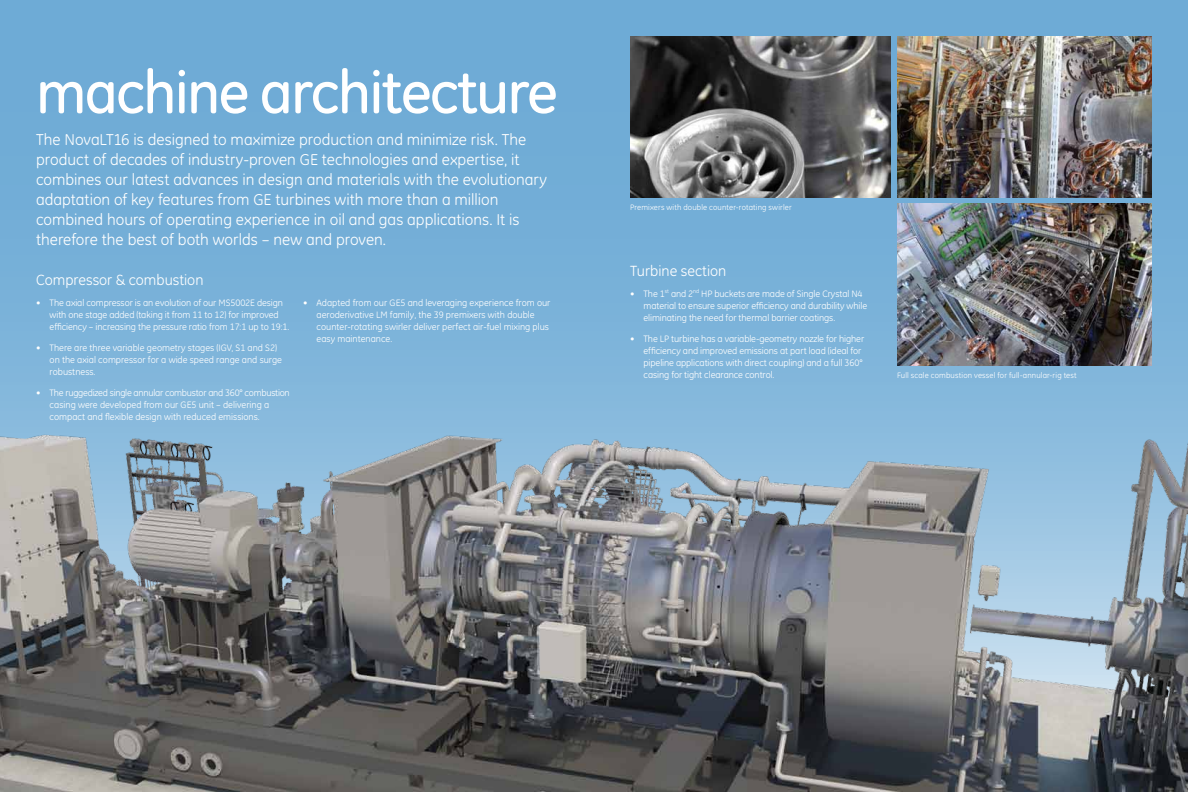
<style>
.page{position:relative;width:1188px;height:792px;background:#fff}
.page>*{position:absolute;margin:0;border:0;box-sizing:border-box;transform-origin:0 0}
.t1{font:500 60px "GE Inspira";letter-spacing:-.03em;color:#fff}
.t2{font:16px/20px "GE Inspira";color:#fff}
.t3{font:15px "GE Inspira";color:#fff}
.t4{font:9.5px/12px "GE Inspira";letter-spacing:-.01em;color:#fff}
.t5{font:8px "GE Inspira";letter-spacing:.02em;color:#fff}
</style>
<div class="page">
<div style="left:0;top:0;width:1188px;height:792px;background:linear-gradient(to right,#74aed7,#78b1d9)"></div>
<img style="left:0;top:396px;width:1188px;height:396px">
<img style="left:630px;top:36px;width:261px;height:162px">
<img style="left:897px;top:36px;width:255px;height:162px">
<img style="left:897px;top:204px;width:255px;height:162px">
<h1 class="t1" style="left:36px;top:58px;width:523px">machine architecture</h1>
<p class="t2" style="left:36px;top:130px;width:513px">The NovaLT16 is designed to maximize production and minimize risk. The product of decades of industry-proven GE technologies and expertise, it combines our latest advances in design and materials with the evolutionary adaptation of key features from GE turbines with more than a million combined hours of operating experience in oil and gas applications. It is therefore the best of both worlds – new and proven.</p>
<h3 class="t3" style="left:36px;top:271px;width:169px">Compressor &amp; combustion</h3>
<p class="t4" style="left:50px;top:297px;width:241px;text-indent:-13px">• The axial compressor is an evolution of our MS5002E design with one stage added (taking it from 11 to 12) for improved efficiency – increasing the pressure ratio from 17:1 up to 19:1.</p>
<p class="t4" style="left:50px;top:342px;width:234px;text-indent:-13px">• There are three variable geometry stages (IGV, S1 and S2) on the axial compressor for a wide speed range and surge robustness.</p>
<p class="t4" style="left:50px;top:387px;width:242px;text-indent:-13px">• The ruggedized single annular combustor and 360° combustion casing were developed from our GE5 unit – delivering a compact and flexible design with reduced emissions.</p>
<p class="t4" style="left:317px;top:297px;width:235px;text-indent:-13px">• Adapted from our GE5 and leveraging experience from our aeroderivative LM family, the 39 premixers with double counter-rotating swirler deliver perfect air-fuel mixing plus easy maintenance.</p>
<p class="t5" style="left:630px;top:203px;width:163px">Premixers with double counter-rotating swirler</p>
<h3 class="t3" style="left:630px;top:262px;width:98px">Turbine section</h3>
<p class="t4" style="left:644px;top:287px;width:225px;text-indent:-13px">• The 1<sup>st</sup> and 2<sup>nd</sup> HP buckets are made of Single Crystal N4 material to ensure superior efficiency and durability while eliminating the need for thermal barrier coatings.</p>
<p class="t4" style="left:644px;top:332px;width:222px;text-indent:-13px">• The LP turbine has a variable-geometry nozzle for higher efficiency and improved emissions at part load (ideal for pipeline applications with direct coupling) and a full 360° casing for tight clearance control.</p>
<p class="t5" style="left:897px;top:371px;width:181px">Full scale combustion vessel for full-annular-rig test</p>
</div>
